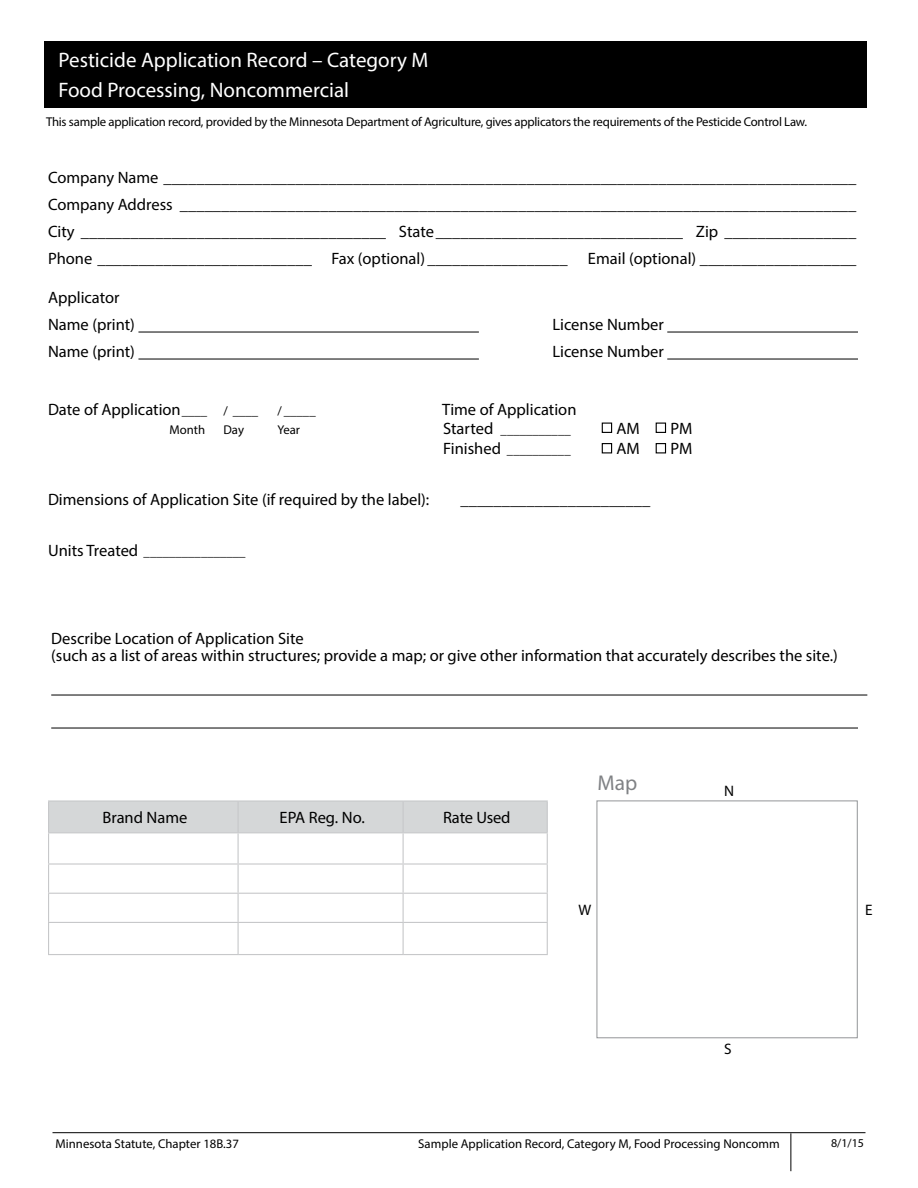
<style>
.page{position:relative;width:918px;height:1188px;background:#fff}
.page>*{position:absolute;margin:0;border:0;box-sizing:border-box;transform-origin:0 0}
.t1{font:21.45px "Myriad Pro";color:#808285}
.t2{font:21px/30px "Myriad Pro";color:#fff}
.t3{font:16.5px/27px "Myriad Pro";color:#000}
.t4{font:15.15px "Myriad Pro";color:#000}
.t5{font:12.75px "Myriad Pro";letter-spacing:-.02em;color:#000}
.t6{font:12.75px "Myriad Pro";color:#000}
.t7{font:12px "Myriad Pro";color:#000}
.s1{font-size:12.75px}
.s2{font-size:16.5px}
</style>
<div class="page">
<div style="left:45px;top:41px;width:822px;height:66px;background:#000"></div>
<hr style="left:52px;top:1132px;width:814px;height:1px;background:#000">
<hr style="left:790px;top:1133px;width:1px;height:38px;background:#000">
<hr style="left:51px;top:695px;width:816px;height:1px;background:#000">
<hr style="left:51px;top:728px;width:807px;height:1px;background:#000">
<div style="left:49px;top:802px;width:498px;height:30px;background:#d5d7d8"></div>
<hr style="left:48px;top:833px;width:1px;height:30px;background:#c7c8ca">
<hr style="left:238px;top:833px;width:1px;height:30px;background:#c7c8ca">
<hr style="left:403px;top:833px;width:1px;height:30px;background:#c7c8ca">
<hr style="left:547px;top:833px;width:1px;height:30px;background:#c7c8ca">
<hr style="left:48px;top:863px;width:190px;height:2px;background:#c7c8ca">
<hr style="left:238px;top:863px;width:165px;height:2px;background:#c7c8ca">
<hr style="left:403px;top:863px;width:145px;height:2px;background:#c7c8ca">
<hr style="left:48px;top:893px;width:190px;height:1px;background:#c7c8ca">
<svg style="left:48px;top:865px;width:1px;height:57px"></svg>
<hr style="left:238px;top:893px;width:165px;height:1px;background:#c7c8ca">
<svg style="left:238px;top:865px;width:1px;height:57px"></svg>
<hr style="left:403px;top:893px;width:145px;height:1px;background:#c7c8ca">
<svg style="left:403px;top:865px;width:1px;height:57px"></svg>
<svg style="left:547px;top:865px;width:1px;height:57px"></svg>
<hr style="left:48px;top:922px;width:190px;height:1px;background:#c7c8ca">
<hr style="left:48px;top:923px;width:1px;height:31px;background:#c7c8ca">
<hr style="left:238px;top:922px;width:165px;height:1px;background:#c7c8ca">
<hr style="left:238px;top:923px;width:1px;height:31px;background:#c7c8ca">
<hr style="left:403px;top:922px;width:145px;height:1px;background:#c7c8ca">
<hr style="left:403px;top:923px;width:1px;height:31px;background:#c7c8ca">
<hr style="left:547px;top:923px;width:1px;height:31px;background:#c7c8ca">
<hr style="left:48px;top:954px;width:190px;height:1px;background:#c7c8ca">
<hr style="left:238px;top:954px;width:165px;height:1px;background:#c7c8ca">
<hr style="left:403px;top:954px;width:145px;height:1px;background:#c7c8ca">
<hr style="left:48px;top:800px;width:190px;height:2px;background:#c7c8ca">
<hr style="left:48px;top:802px;width:1px;height:30px;background:#c7c8ca">
<hr style="left:48px;top:832px;width:190px;height:1px;background:#c7c8ca">
<hr style="left:238px;top:800px;width:165px;height:2px;background:#c7c8ca">
<hr style="left:238px;top:802px;width:1px;height:30px;background:#c7c8ca">
<hr style="left:238px;top:832px;width:165px;height:1px;background:#c7c8ca">
<hr style="left:403px;top:800px;width:145px;height:2px;background:#c7c8ca">
<hr style="left:403px;top:802px;width:1px;height:30px;background:#c7c8ca">
<hr style="left:547px;top:802px;width:1px;height:30px;background:#c7c8ca">
<hr style="left:403px;top:832px;width:145px;height:1px;background:#c7c8ca">
<div style="left:596px;top:800px;width:262px;height:238px;border:1px solid #939598"></div>
<hr style="left:138px;top:332px;width:341px;height:1px;background:#000">
<hr style="left:667px;top:332px;width:191px;height:1px;background:#000">
<hr style="left:138px;top:359px;width:341px;height:1px;background:#000">
<hr style="left:667px;top:359px;width:191px;height:1px;background:#000">
<div style="left:602px;top:423px;width:10px;height:10px;border:1px solid #000"></div>
<div style="left:602px;top:443px;width:10px;height:10px;border:1px solid #000"></div>
<div style="left:656px;top:423px;width:10px;height:10px;border:1px solid #000"></div>
<div style="left:656px;top:443px;width:10px;height:10px;border:1px solid #000"></div>
<p class="t2" style="left:59px;top:44px;width:371px">Pesticide Application Record – Category M<br>Food Processing, Noncommercial</p>
<p class="t5" style="left:46px;top:114px;width:763px">This sample application record, provided by the Minnesota Department of Agriculture, gives applicators the requirements of the Pesticide Control Law.</p>
<p class="t3" style="left:48px;top:164px;width:810px;text-align:justify">Company Name ____________________________________________________________________________________ Company Address __________________________________________________________________________________ City _____________________________________ State______________________________ Zip ________________ Phone __________________________ Fax (optional) _________________ Email (optional) ___________________</p>
<p class="t3" style="left:48px;top:284px;width:88px">Applicator<br>Name (print)</p>
<p class="t3" style="left:552px;top:311px;width:113px">License Number</p>
<p class="t3" style="left:48px;top:338px;width:88px">Name (print)</p>
<p class="t3" style="left:552px;top:338px;width:113px">License Number</p>
<p class="t3" style="left:48px;top:395px;width:161px">Date of Application<span class="s1">____</span></p>
<p class="t5" style="left:224px;top:402px;width:36px">/ ____</p>
<p class="t5" style="left:278px;top:402px;width:40px">/ _____</p>
<p class="t3" style="left:442px;top:395px;width:136px">Time of Application</p>
<p class="t5" style="left:170px;top:422px;width:37px">Month</p>
<p class="t5" style="left:223px;top:422px;width:22px">Day</p>
<p class="t5" style="left:277px;top:422px;width:24px">Year</p>
<p class="t5" style="left:443px;top:422px;width:129px"><span class="s2">Started</span> ___________</p>
<p class="t3" style="left:616px;top:415px;width:25px">AM</p>
<p class="t3" style="left:671px;top:415px;width:23px">PM</p>
<p class="t5" style="left:443px;top:441px;width:129px"><span class="s2">Finished</span> __________</p>
<p class="t3" style="left:616px;top:434px;width:25px">AM</p>
<p class="t3" style="left:671px;top:434px;width:23px">PM</p>
<p class="t3" style="left:48px;top:485px;width:383px">Dimensions of Application Site (if required by the label):</p>
<p class="t3" style="left:461px;top:485px;width:191px">_______________________</p>
<p class="t5" style="left:48px;top:543px;width:199px"><span class="s2">Units Treated</span> ________________</p>
<p class="t3" style="left:51px;top:630px;width:788px;line-height:16.5px">Describe Location of Application Site<br>(such as a list of areas within structures; provide a map; or give other information that accurately describes the site.)</p>
<p class="t3" style="left:102px;top:804px;width:87px">Brand Name</p>
<p class="t3" style="left:280px;top:804px;width:87px">EPA Reg. No.</p>
<p class="t3" style="left:443px;top:804px;width:69px">Rate Used</p>
<h1 class="t1" style="left:597px;top:769px;width:41px">Map</h1>
<p class="t4" style="left:724px;top:782px;width:11px">N</p>
<p class="t4" style="left:578px;top:900px;width:14px">W</p>
<p class="t4" style="left:865px;top:900px;width:9px">E</p>
<p class="t4" style="left:724px;top:1040px;width:9px">S</p>
<p class="t6" style="left:56px;top:1136px;width:185px">Minnesota Statute, Chapter 18B.37</p>
<p class="t6" style="left:418px;top:1136px;width:363px">Sample Application Record, Category M, Food Processing Noncomm</p>
<p class="t7" style="left:831px;top:1136px;width:34px">8/1/15</p>
</div>
